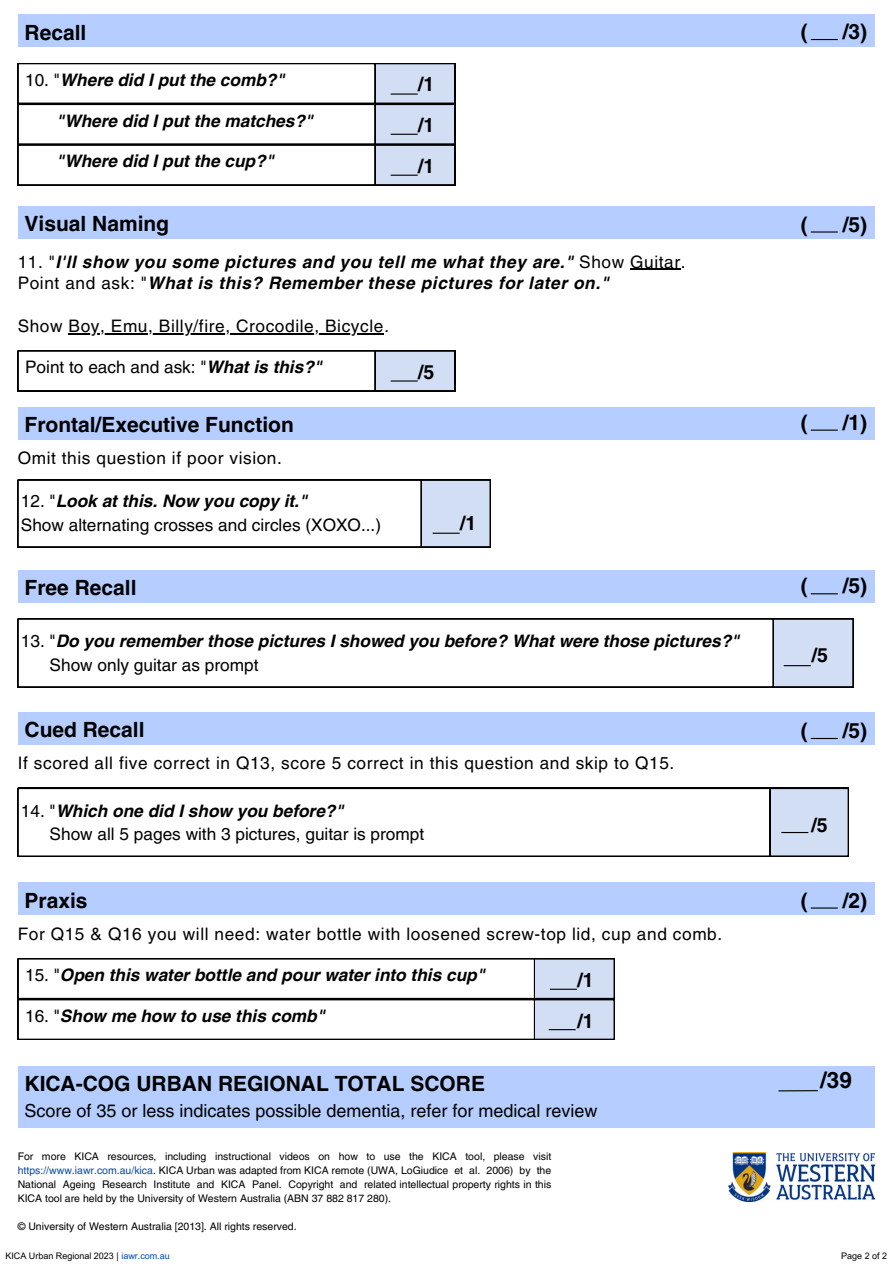
<style>
.page{position:relative;width:893px;height:1264px;background:#fff}
.page>*{position:absolute;margin:0;border:0;box-sizing:border-box;transform-origin:0 0}
.t1{font:700 22.5px "Helvetica LT Pro";color:#000}
.t2{font:700 21px "Helvetica LT Pro";color:#000}
.t3{font:700 19.5px "Helvetica LT Pro";color:#000}
.t4{font:18px "Helvetica LT Pro";color:#000}
.t5{font:italic 700 17.25px "Helvetica LT Pro";color:#000}
.t6{font:17.25px "Helvetica LT Pro";letter-spacing:.035em;color:#000}
.t7{font:17.25px "Helvetica LT Pro";color:#000}
.t8{font:italic 700 17.25px "Helvetica LT Pro";letter-spacing:.035em;color:#000}
.t9{font:10.5px/14px "Helvetica LT Pro";color:#000;text-align:justify}
.t10{font:9px "Arial MT Pro";color:#000}
.s1{font-weight:400;font-style:normal}
.s2{font-style:italic}
.s3{font-weight:700;font-style:italic}
.s4{color:#004aad}
</style>
<div class="page">
<div style="left:18px;top:15px;width:856px;height:32px;background:#b5ceff"></div>
<div style="left:18px;top:206px;width:856px;height:32px;background:#b5ceff"></div>
<hr style="left:630px;top:269px;width:50px;height:1px;background:#000">
<hr style="left:69px;top:333px;width:315px;height:1px;background:#000">
<div style="left:18px;top:570px;width:856px;height:32px;background:#b5ceff"></div>
<svg style="left:18px;top:618px;width:745px;height:69px"></svg>
<div style="left:18px;top:712px;width:856px;height:32px;background:#b5ceff"></div>
<svg style="left:18px;top:788px;width:747px;height:68px"></svg>
<div style="left:18px;top:1065px;width:856px;height:62px;background:#b5ceff"></div>
<img style="left:728px;top:1152px;width:146px;height:48px">
<svg style="left:18px;top:63px;width:437px;height:122px"></svg>
<svg style="left:18px;top:350px;width:437px;height:41px"></svg>
<div style="left:18px;top:407px;width:856px;height:32px;background:#b5ceff"></div>
<svg style="left:18px;top:480px;width:472px;height:67px"></svg>
<hr style="left:432px;top:532px;width:27px;height:2px;background:#000">
<svg style="left:763px;top:618px;width:90px;height:69px;background:#c8d2e4"></svg>
<svg style="left:765px;top:788px;width:83px;height:68px;background:#c8d2e6"></svg>
<div style="left:18px;top:882px;width:856px;height:33px;background:#b5ceff"></div>
<div style="left:527px;top:999px;width:87px;height:41px;background:#000"></div>
<div style="left:18px;top:999px;width:516px;height:41px;background:#000"></div>
<svg style="left:18px;top:958px;width:596px;height:81px"></svg>
<hr style="left:778px;top:1090px;width:39px;height:1px;background:#000">
<svg style="left:810px;top:39px;width:27px;height:1px"></svg>
<svg style="left:810px;top:231px;width:27px;height:1px"></svg>
<svg style="left:810px;top:429px;width:27px;height:1px"></svg>
<svg style="left:810px;top:593px;width:27px;height:1px"></svg>
<svg style="left:810px;top:738px;width:27px;height:1px"></svg>
<svg style="left:810px;top:907px;width:27px;height:1px"></svg>
<p class="t2" style="left:25px;top:24px;width:63px">Recall</p>
<p class="t5" style="left:25px;top:73px;width:261px"><span class="s1">10. "</span>Where did I put the comb?"</p>
<p class="t5" style="left:56px;top:114px;width:258px">"Where did I put the matches?"</p>
<p class="t5" style="left:56px;top:155px;width:219px">"Where did I put the cup?"</p>
<p class="t3" style="left:418px;top:77px;width:18px">/1</p>
<p class="t3" style="left:418px;top:118px;width:18px">/1</p>
<p class="t3" style="left:418px;top:159px;width:18px">/1</p>
<p class="t2" style="left:25px;top:216px;width:146px">Visual Naming</p>
<p class="t8" style="left:18px;top:255px;width:669px"><span class="s1">11. "</span>I'll show you some pictures and you tell me what they are." <span class="s1">Show Guitar.</span></p>
<p class="t8" style="left:18px;top:277px;width:592px"><span class="s1">Point and ask: "</span>What is this? Remember these pictures for later on."</p>
<p class="t6" style="left:18px;top:319px;width:372px">Show Boy, Emu, Billy/fire, Crocodile, Bicycle<span class="s2">.</span></p>
<p class="t7" style="left:25px;top:361px;width:298px">Point to each and ask: "<span class="s3">What is this?"</span></p>
<p class="t3" style="left:418px;top:365px;width:18px">/5</p>
<p class="t2" style="left:25px;top:417px;width:271px">Frontal/Executive Function</p>
<p class="t6" style="left:18px;top:452px;width:266px">Omit this question if poor vision.</p>
<p class="t5" style="left:21px;top:495px;width:288px"><span class="s1">12. "</span>Look at this. Now you copy it."</p>
<p class="t7" style="left:21px;top:518px;width:362px">Show alternating crosses and circles (XOXO...)</p>
<p class="t3" style="left:460px;top:515px;width:18px">/1</p>
<p class="t2" style="left:25px;top:580px;width:113px">Free Recall</p>
<p class="t5" style="left:21px;top:635px;width:720px"><span class="s1">13. "</span>Do you remember those pictures I showed you before? What were those pictures?"</p>
<p class="t7" style="left:50px;top:658px;width:210px">Show only guitar as prompt</p>
<p class="t2" style="left:25px;top:722px;width:122px">Cued Recall</p>
<p class="t6" style="left:18px;top:757px;width:658px">If scored all five correct in Q13, score 5 correct in this question and skip to Q15.</p>
<p class="t5" style="left:21px;top:804px;width:324px"><span class="s1">14. "</span>Which one did I show you before?"</p>
<p class="t7" style="left:50px;top:828px;width:376px">Show all 5 pages with 3 pictures, guitar is prompt</p>
<p class="t2" style="left:25px;top:892px;width:64px">Praxis</p>
<p class="t6" style="left:18px;top:927px;width:706px">For Q15 &amp; Q16 you will need: water bottle with loosened screw-top lid, cup and comb.</p>
<p class="t5" style="left:25px;top:968px;width:461px"><span class="s1">15. "</span>Open this water bottle and pour water into this cup"</p>
<p class="t5" style="left:25px;top:1009px;width:301px"><span class="s1">16. "</span>Show me how to use this comb"</p>
<p class="t3" style="left:577px;top:972px;width:18px">/1</p>
<p class="t3" style="left:577px;top:1013px;width:18px">/1</p>
<p class="t2" style="left:800px;top:24px;width:8px">(</p>
<p class="t2" style="left:842px;top:24px;width:26px">/3)</p>
<p class="t2" style="left:800px;top:217px;width:8px">(</p>
<p class="t2" style="left:842px;top:217px;width:26px">/5)</p>
<p class="t2" style="left:800px;top:415px;width:8px">(</p>
<p class="t2" style="left:842px;top:415px;width:26px">/1)</p>
<p class="t2" style="left:800px;top:578px;width:8px">(</p>
<p class="t2" style="left:842px;top:578px;width:26px">/5)</p>
<p class="t3" style="left:811px;top:648px;width:18px">/5</p>
<p class="t2" style="left:800px;top:723px;width:8px">(</p>
<p class="t2" style="left:842px;top:723px;width:26px">/5)</p>
<p class="t3" style="left:811px;top:818px;width:18px">/5</p>
<p class="t2" style="left:800px;top:892px;width:8px">(</p>
<p class="t2" style="left:842px;top:892px;width:26px">/2)</p>
<p class="t2" style="left:25px;top:1075px;width:462px">KICA-COG URBAN REGIONAL TOTAL SCORE</p>
<p class="t1" style="left:820px;top:1071px;width:33px">/39</p>
<p class="t4" style="left:25px;top:1103px;width:574px">Score of 35 or less indicates possible dementia, refer for medical review</p>
<p class="t9" style="left:18px;top:1150px;width:535px">For more KICA resources, including instructional videos on how to use the KICA tool, please visit <span class="s4">https://www.iawr.com.au/kica</span>. KICA Urban was adapted from KICA remote (UWA, LoGiudice et al. 2006) by the National Ageing Research Institute and KICA Panel. Copyright and related intellectual property rights in this KICA tool are held by the University of Western Australia (ABN 37 882 817 280).</p>
<p class="t9" style="left:18px;top:1220px;width:280px">© University of Western Australia [2013]. All rights reserved.</p>
<p class="t10" style="left:5px;top:1252px;width:166px">KICA Urban Regional 2023 | <span class="s4">iawr.com.au</span></p>
<p class="t10" style="left:841px;top:1252px;width:47px">Page 2 of 2</p>
</div>
